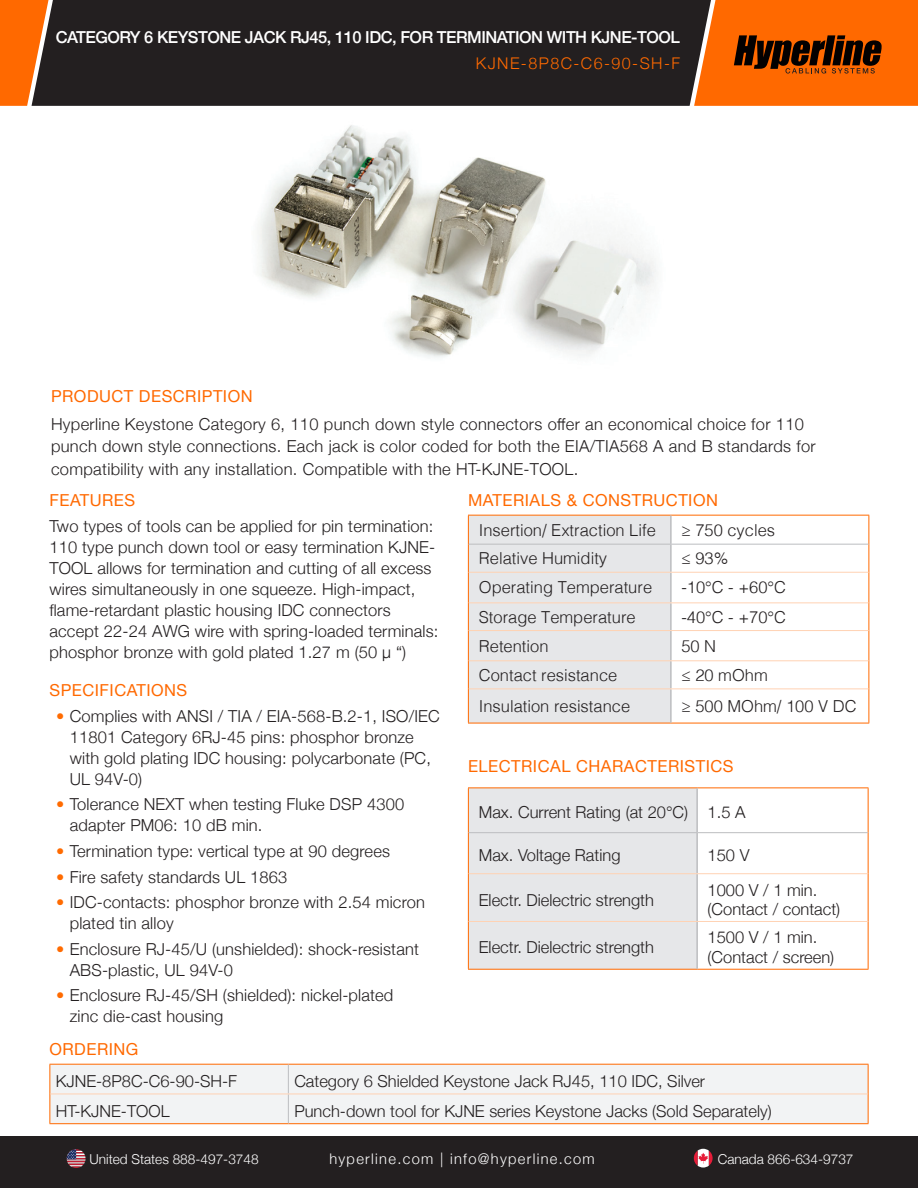
<style>
.page{position:relative;width:918px;height:1188px;background:#fff}
.page>*{position:absolute;margin:0;border:0;box-sizing:border-box;transform-origin:0 0}
.t1{font:300 16.5px/21px "Helvetica Neue";letter-spacing:.01em;color:#231f20}
.t2{font:300 16.5px "Helvetica";color:#231f20}
.t3{font:16.5px "Helvetica Neue";letter-spacing:.03em;color:#ff6900}
.t4{font:500 16.5px "Helvetica Neue";letter-spacing:-.03em;color:#fff}
.t5{font:300 16.05px "Helvetica Neue";letter-spacing:.09em;color:#ff6900}
.t6{font:300 14.7px "Helvetica Neue";letter-spacing:.09em;color:#fff}
.t7{font:300 13.65px "Helvetica Neue";color:#fff}
.s1{color:#ff6b00}
</style>
<div class="page">
<div style="left:0;top:0;width:32px;height:106px;background:#ff6900"></div>
<div style="left:32px;top:0;width:662px;height:106px;background:#231f20"></div>
<svg style="left:694px;top:0;width:224px;height:106px;background:#d75c06"></svg>
<div style="left:0;top:1136px;width:918px;height:52px;background:#231f20"></div>
<svg style="left:67px;top:1149px;width:19px;height:19px"></svg>
<svg style="left:694px;top:1149px;width:19px;height:19px"></svg>
<svg style="left:468px;top:515px;width:402px;height:208px"></svg>
<hr style="left:468px;top:689px;width:1px;height:34px;background:#ff6900">
<hr style="left:869px;top:689px;width:1px;height:34px;background:#ff6900">
<hr style="left:468px;top:723px;width:203px;height:1px;background:#ff6900">
<hr style="left:671px;top:723px;width:198px;height:1px;background:#ff6900">
<hr style="left:670px;top:516px;width:2px;height:28px;background:#bcbdc0">
<hr style="left:670px;top:545px;width:2px;height:27px;background:#bcbdc0">
<hr style="left:670px;top:573px;width:2px;height:29px;background:#bcbdc0">
<hr style="left:670px;top:603px;width:2px;height:27px;background:#bcbdc0">
<hr style="left:670px;top:631px;width:2px;height:29px;background:#bcbdc0">
<hr style="left:670px;top:661px;width:2px;height:28px;background:#bcbdc0">
<hr style="left:670px;top:689px;width:2px;height:34px;background:#bcbdc0">
<hr style="left:469px;top:544px;width:202px;height:1px;background:#bcbdc0">
<hr style="left:671px;top:544px;width:198px;height:1px;background:#bcbdc0">
<hr style="left:469px;top:572px;width:202px;height:1px;background:#ffd2b3">
<hr style="left:671px;top:572px;width:198px;height:1px;background:#ffd2b3">
<hr style="left:469px;top:602px;width:202px;height:1px;background:#ffd2b3">
<hr style="left:671px;top:602px;width:198px;height:1px;background:#ffd2b3">
<hr style="left:469px;top:630px;width:202px;height:1px;background:#ffd2b3">
<hr style="left:671px;top:630px;width:198px;height:1px;background:#ffd2b3">
<hr style="left:469px;top:660px;width:202px;height:1px;background:#ffd2b3">
<hr style="left:671px;top:660px;width:198px;height:1px;background:#ffd2b3">
<hr style="left:469px;top:689px;width:202px;height:1px;background:#ffd2b3">
<hr style="left:671px;top:689px;width:198px;height:1px;background:#ffd2b3">
<div style="left:469px;top:789px;width:227px;height:180px;background:#e6e7e9"></div>
<hr style="left:468px;top:788px;width:229px;height:1px;background:#ff6900">
<hr style="left:468px;top:788px;width:1px;height:45px;background:#ff6900">
<hr style="left:697px;top:788px;width:172px;height:1px;background:#ff6900">
<hr style="left:868px;top:788px;width:1px;height:45px;background:#ff6900">
<hr style="left:468px;top:833px;width:1px;height:41px;background:#ff6900">
<hr style="left:868px;top:833px;width:1px;height:41px;background:#ff6900">
<hr style="left:468px;top:874px;width:1px;height:47px;background:#ff6900">
<hr style="left:868px;top:874px;width:1px;height:47px;background:#ff6900">
<hr style="left:468px;top:921px;width:1px;height:48px;background:#ff6900">
<hr style="left:868px;top:921px;width:1px;height:48px;background:#ff6900">
<hr style="left:468px;top:969px;width:229px;height:1px;background:#ff6900">
<hr style="left:697px;top:969px;width:172px;height:1px;background:#ff6900">
<hr style="left:696px;top:788px;width:2px;height:44px;background:#bcbdc0">
<hr style="left:696px;top:833px;width:2px;height:40px;background:#bcbdc0">
<hr style="left:696px;top:874px;width:2px;height:47px;background:#bcbdc0">
<hr style="left:696px;top:922px;width:2px;height:47px;background:#bcbdc0">
<hr style="left:469px;top:832px;width:228px;height:1px;background:#bcbdc0">
<hr style="left:697px;top:832px;width:171px;height:1px;background:#bcbdc0">
<hr style="left:469px;top:873px;width:228px;height:1px;background:#ffd2b3">
<hr style="left:697px;top:873px;width:171px;height:1px;background:#ffd2b3">
<hr style="left:469px;top:921px;width:228px;height:1px;background:#ffd2b3">
<hr style="left:697px;top:921px;width:171px;height:1px;background:#ffd2b3">
<div style="left:50px;top:1065px;width:818px;height:58px;background:#f2f3f4"></div>
<hr style="left:49px;top:1064px;width:239px;height:1px;background:#ff6900">
<hr style="left:288px;top:1064px;width:581px;height:1px;background:#ff6900">
<svg style="left:49px;top:1065px;width:1px;height:58px"></svg>
<svg style="left:868px;top:1065px;width:1px;height:58px"></svg>
<hr style="left:49px;top:1123px;width:239px;height:1px;background:#ff6900">
<hr style="left:288px;top:1123px;width:581px;height:1px;background:#ff6900">
<svg style="left:288px;top:1065px;width:1px;height:58px"></svg>
<hr style="left:50px;top:1094px;width:238px;height:1px;background:#ffd2b3">
<hr style="left:288px;top:1094px;width:580px;height:1px;background:#ffd2b3">
<img style="left:258px;top:125px;width:398px;height:233px">
<p class="t4" style="left:56px;top:24px;width:626px">CATEGORY 6 KEYSTONE JACK RJ45, 110 IDC, FOR TERMINATION WITH KJNE-TOOL</p>
<p class="t5" style="left:476px;top:50px;width:206px">KJNE-8P8C-C6-90-SH-F</p>
<p class="t3" style="left:51px;top:385px;width:203px">PRODUCT DESCRIPTION</p>
<p class="t1" style="left:51px;top:411px;width:766px;line-height:22.5px">Hyperline Keystone Category 6, 110 punch down style connectors offer an economical choice for 110 punch down style connections. Each jack is color coded for both the EIA/TIA568 A and B standards for compatibility with any installation. Compatible with the HT-KJNE-TOOL.</p>
<p class="t3" style="left:49px;top:488px;width:87px">FEATURES</p>
<p class="t1" style="left:49px;top:514px;width:390px">Two types of tools can be applied for pin termination:<br>110 type punch down tool or easy termination KJNE-TOOL allows for termination and cutting of all excess wires simultaneously in one squeeze. High-impact, flame-retardant plastic housing IDC connectors accept 22-24 AWG wire with spring-loaded terminals: phosphor bronze with gold plated 1.27 m (50 μ “)</p>
<p class="t3" style="left:49px;top:679px;width:139px">SPECIFICATIONS</p>
<p class="t1" style="left:70px;top:704px;width:372px;text-indent:-14px"><span class="s1">•</span> Complies with ANSI / TIA / EIA-568-B.2-1, ISO/IEC 11801 Category 6RJ-45 pins: phosphor bronze with gold plating IDC housing: polycarbonate (PC, UL 94V-0)</p>
<p class="t1" style="left:70px;top:793px;width:336px;text-indent:-14px"><span class="s1">•</span> Tolerance NEXT when testing Fluke DSP 4300 adapter PM06: 10 dB min.</p>
<p class="t1" style="left:56px;top:840px;width:335px"><span class="s1">•</span> Termination type: vertical type at 90 degrees</p>
<p class="t1" style="left:56px;top:865px;width:233px"><span class="s1">•</span> Fire safety standards UL 1863</p>
<p class="t1" style="left:70px;top:891px;width:357px;text-indent:-14px"><span class="s1">•</span> IDC-contacts: phosphor bronze with 2.54 micron plated tin alloy</p>
<p class="t1" style="left:70px;top:937px;width:351px;text-indent:-14px"><span class="s1">•</span> Enclosure RJ-45/U (unshielded): shock-resistant<br>ABS-plastic, UL 94V-0</p>
<p class="t1" style="left:70px;top:984px;width:325px;text-indent:-14px"><span class="s1">•</span> Enclosure RJ-45/SH (shielded): nickel-plated zinc die-cast housing</p>
<p class="t3" style="left:468px;top:488px;width:252px">MATERIALS &amp; CONSTRUCTION</p>
<p class="t2" style="left:479px;top:516px;width:178px">Insertion/ Extraction Life</p>
<p class="t2" style="left:681px;top:516px;width:95px">≥ 750 cycles</p>
<p class="t2" style="left:479px;top:544px;width:130px">Relative Humidity</p>
<p class="t2" style="left:681px;top:544px;width:48px">≤ 93%</p>
<p class="t2" style="left:479px;top:574px;width:175px">Operating Temperature</p>
<p class="t2" style="left:681px;top:574px;width:106px">-10°C - +60°C</p>
<p class="t2" style="left:479px;top:603px;width:158px">Storage Temperature</p>
<p class="t2" style="left:681px;top:603px;width:106px">-40°C - +70°C</p>
<p class="t2" style="left:479px;top:632px;width:71px">Retention</p>
<p class="t2" style="left:681px;top:632px;width:36px">50 N</p>
<p class="t2" style="left:479px;top:661px;width:140px">Contact resistance</p>
<p class="t2" style="left:681px;top:661px;width:88px">≤ 20 mOhm</p>
<p class="t2" style="left:479px;top:692px;width:153px">Insulation resistance</p>
<p class="t2" style="left:681px;top:692px;width:177px">≥ 500 MOhm/ 100 V DC</p>
<p class="t3" style="left:468px;top:754px;width:267px">ELECTRICAL CHARACTERISTICS</p>
<p class="t1" style="left:479px;top:801px;width:211px">Max. Current Rating (at 20°C)</p>
<p class="t1" style="left:708px;top:801px;width:39px">1.5 A</p>
<p class="t1" style="left:479px;top:844px;width:143px">Max. Voltage Rating</p>
<p class="t1" style="left:708px;top:844px;width:43px">150 V</p>
<p class="t1" style="left:479px;top:888px;width:177px">Electr. Dielectric strength</p>
<p class="t1" style="left:708px;top:879px;width:134px;line-height:19.8px">1000 V / 1 min. (Contact / contact)</p>
<p class="t1" style="left:479px;top:936px;width:177px">Electr. Dielectric strength</p>
<p class="t1" style="left:708px;top:926px;width:128px;line-height:19.8px">1500 V / 1 min. (Contact / screen)</p>
<p class="t3" style="left:49px;top:1038px;width:91px">ORDERING</p>
<p class="t1" style="left:56px;top:1069px;width:183px">KJNE-8P8C-C6-90-SH-F</p>
<p class="t1" style="left:294px;top:1069px;width:412px">Category 6 Shielded Keystone Jack RJ45, 110 IDC, Silver</p>
<p class="t1" style="left:56px;top:1099px;width:115px">HT-KJNE-TOOL</p>
<p class="t1" style="left:294px;top:1099px;width:479px">Punch-down tool for KJNE series Keystone Jacks (Sold Separately)</p>
<p class="t7" style="left:90px;top:1148px;width:171px">United States 888-497-3748</p>
<p class="t6" style="left:329px;top:1147px;width:267px">hyperline.com | info@hyperline.com</p>
<p class="t7" style="left:718px;top:1148px;width:137px">Canada 866-634-9737</p>
</div>
